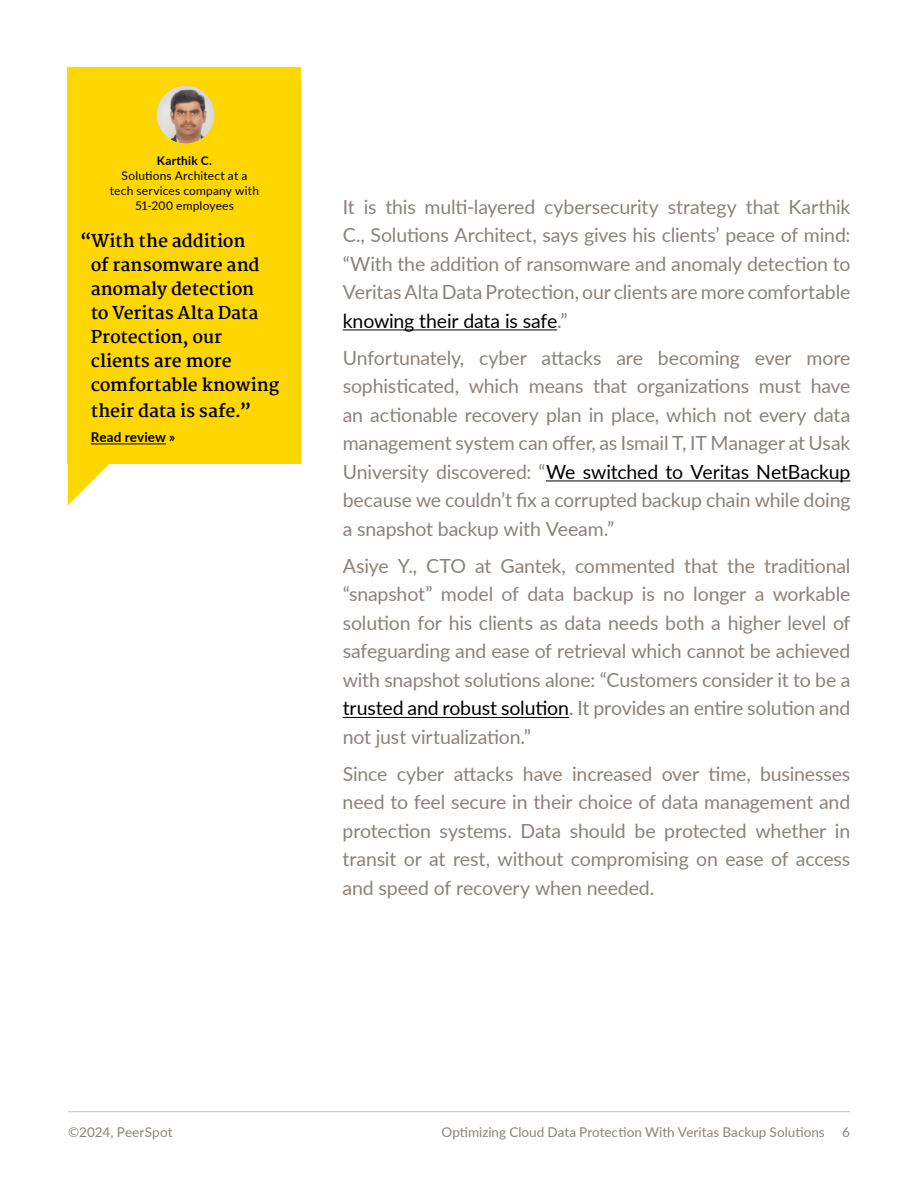
<style>
.page{position:relative;width:918px;height:1188px;background:#fff}
.page>*{position:absolute;margin:0;border:0;box-sizing:border-box;transform-origin:0 0}
.t1{font:19.5px/28.5px "Lato";letter-spacing:-.01em;color:#8b827b;text-align:justify}
.t2{font:700 17.4px/24.2px "Martel";letter-spacing:-.005em;color:#000}
.t3{font:13.5px "Lato";color:#8b827b}
.t4{font:700 13.5px "Lato";letter-spacing:.01em;color:#000}
.t5{font:12px/15px "Lato";letter-spacing:.015em;color:#000;text-align:center}
.t6{font:700 12px "Lato";letter-spacing:.015em;color:#000}
.s1{color:#000}
</style>
<div class="page">
<hr style="left:68px;top:1111px;width:782px;height:1px;background:#c5c1bd">
<hr style="left:343px;top:330px;width:214px;height:1px;background:#000">
<hr style="left:546px;top:481px;width:304px;height:1px;background:#000">
<hr style="left:343px;top:717px;width:226px;height:1px;background:#000">
<div style="left:68px;top:68px;width:233px;height:396px;background:#ffd700"></div>
<svg style="left:68px;top:464px;width:41px;height:41px"></svg>
<hr style="left:91px;top:444px;width:75px;height:1px;background:#000">
<div style="left:142px;top:74px;width:85px;height:71px;background:#000;opacity:.1"></div>
<p class="t6" style="left:157px;top:152px;width:57px">Karthik C.</p>
<p class="t5" style="left:110px;top:168px;width:151px">Solutions Architect at a tech services company with<br>51-200 employees</p>
<p class="t2" style="left:91px;top:229px;width:190px;text-indent:-11px">“With the addition<br>of ransomware and anomaly detection<br>to Veritas Alta Data<br>Protection, our clients are more comfortable knowing their data is safe.”</p>
<p class="t4" style="left:91px;top:427px;width:86px">Read review »</p>
<p class="t1" style="left:343px;top:192px;width:509px">It is this multi-layered cybersecurity strategy that Karthik C., Solutions Architect, says gives his clients’ peace of mind: “With the addition of ransomware and anomaly detection to Veritas Alta Data Protection, our clients are more comfortable <span class="s1">knowing their data is safe</span>.”</p>
<p class="t1" style="left:343px;top:343px;width:509px">Unfortunately, cyber attacks are becoming ever more sophisticated, which means that organizations must have an actionable recovery plan in place, which not every data management system can offer, as Ismail T, IT Manager at Usak University discovered: “<span class="s1">We switched to Veritas NetBackup </span>because we couldn’t fix a corrupted backup chain while doing a snapshot backup with Veeam.”</p>
<p class="t1" style="left:343px;top:551px;width:509px">Asiye Y., CTO at Gantek, commented that the traditional “snapshot” model of data backup is no longer a workable solution for his clients as data needs both a higher level of safeguarding and ease of retrieval which cannot be achieved with snapshot solutions alone: “Customers consider it to be a <span class="s1">trusted and robust solution</span>. It provides an entire solution and not just virtualization.”</p>
<p class="t1" style="left:343px;top:759px;width:509px">Since cyber attacks have increased over time, businesses need to feel secure in their choice of data management and protection systems. Data should be protected whether in transit or at rest, without compromising on ease of access and speed of recovery when needed.</p>
<p class="t3" style="left:68px;top:1122px;width:106px">©2024, PeerSpot</p>
<p class="t3" style="left:441px;top:1122px;width:385px">Optimizing Cloud Data Protection With Veritas Backup Solutions</p>
<p class="t3" style="left:842px;top:1122px;width:9px">6</p>
</div>
